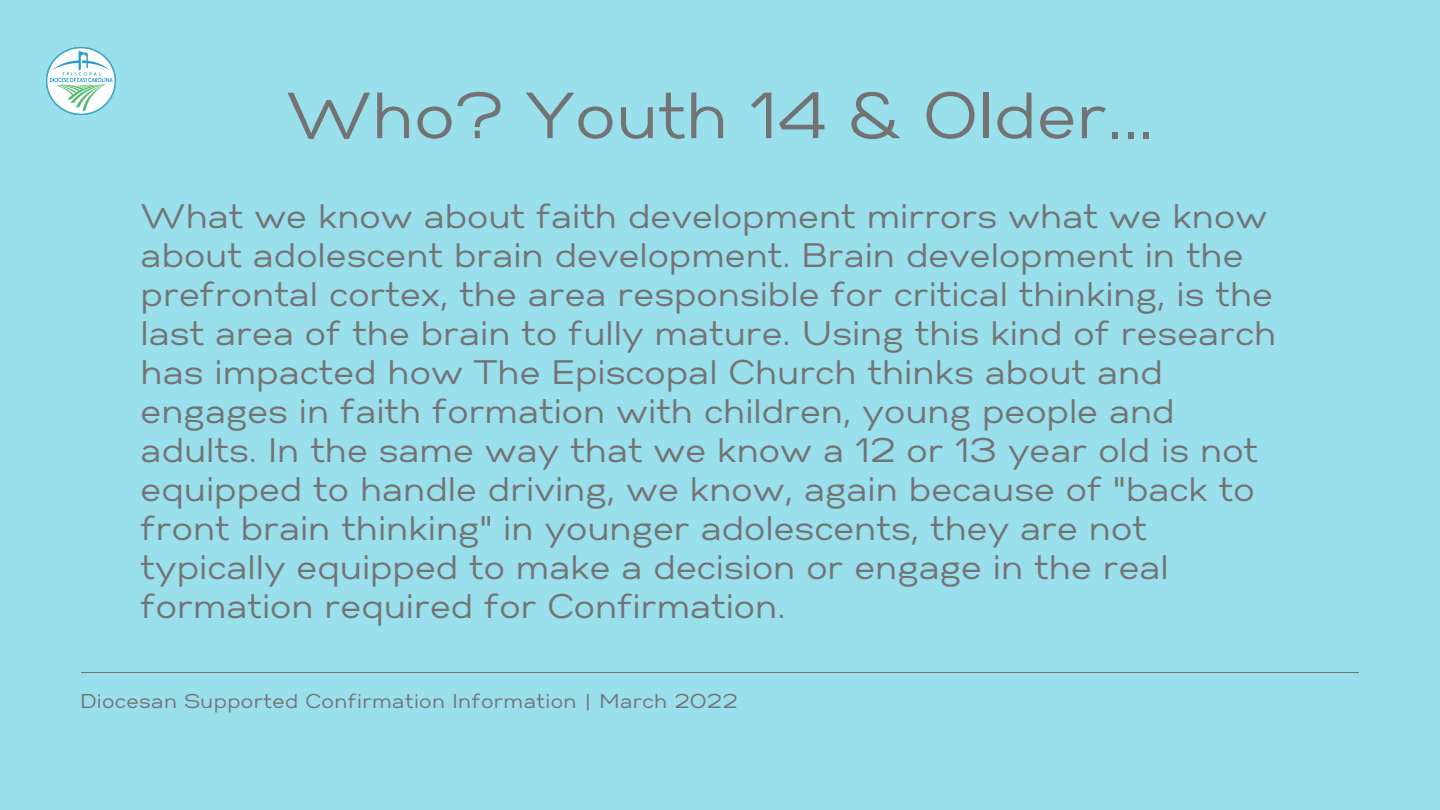
<style>
.page{position:relative;width:1440px;height:810px;background:#99dfec}
.page>*{position:absolute;margin:0;border:0;box-sizing:border-box;transform-origin:0 0}
.t1{font:65px "Gabriel Sans";color:#737373}
.t2{font:34px/39px "Gabriel Sans";color:#737373}
.t3{font:20px "Gabriel Sans";letter-spacing:.02em;color:#737373}
</style>
<div class="page">
<hr style="left:81px;top:672px;width:1278px;height:1px;background:#737373">
<img style="left:46px;top:47px;width:70px;height:68px">
<h1 class="t1" style="left:286px;top:87px;width:870px">Who? Youth 14 &amp; Older...</h1>
<p class="t2" style="left:141px;top:199px;width:1137px">What we know about faith development mirrors what we know about adolescent brain development. Brain development in the prefrontal cortex, the area responsible for critical thinking, is the last area of the brain to fully mature. Using this kind of research has impacted how The Episcopal Church thinks about and engages in faith formation with children, young people and adults. In the same way that we know a 12 or 13 year old is not equipped to handle driving, we know, again because of "back to front brain thinking" in younger adolescents, they are not typically equipped to make a decision or engage in the real formation required for Confirmation.</p>
<p class="t3" style="left:81px;top:693px;width:658px">Diocesan Supported Confirmation Information | March 2022</p>
</div>
